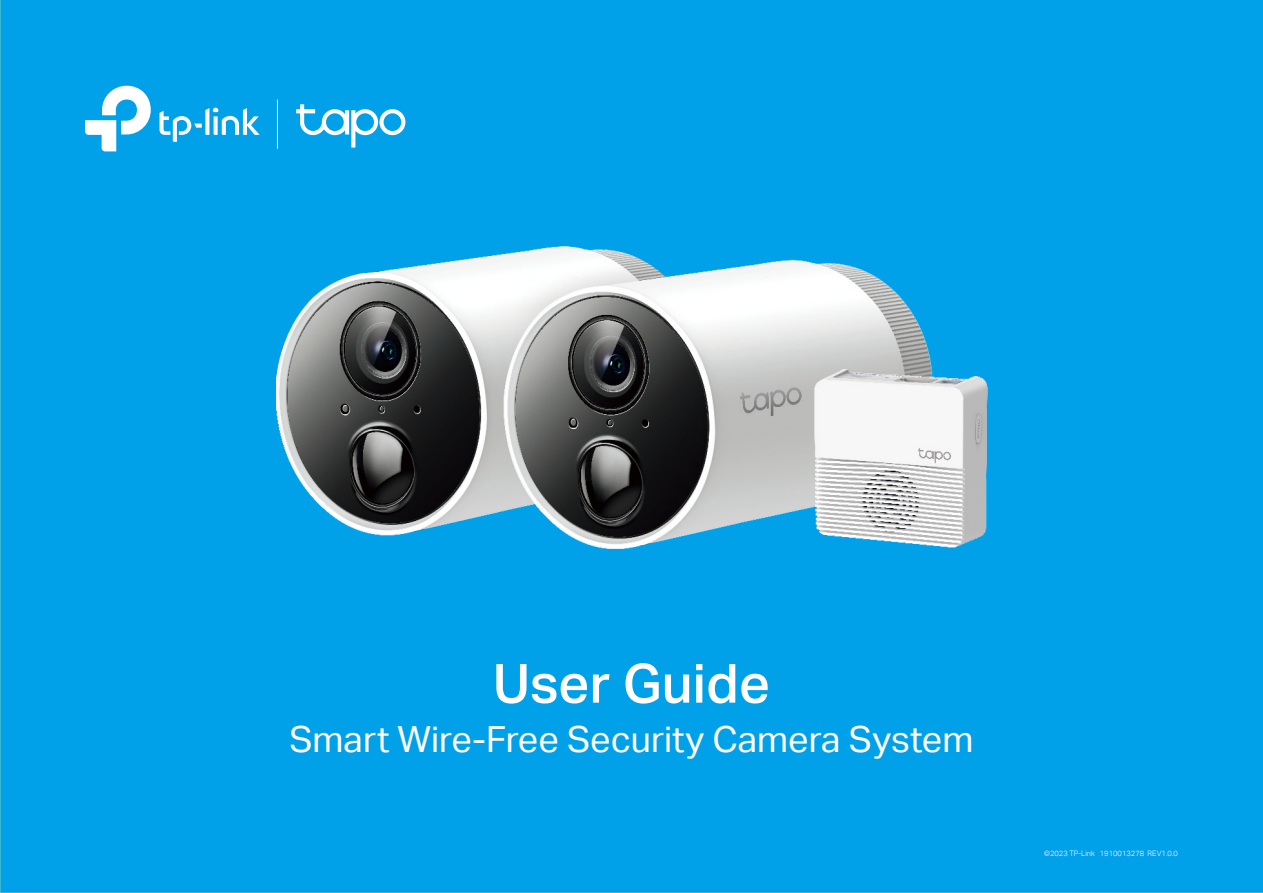
<style>
.page{position:relative;width:1263px;height:893px;background:#00a1e9}
.page>*{position:absolute;margin:0;border:0;box-sizing:border-box;transform-origin:0 0}
.t1{font:54px "TP Link Aktiv Medium";color:#fff}
.t2{font:36px "TP Link Aktiv Regular";color:#fff}
.t3{font:7.5px "TP Link Aktiv Light";color:#fff}
</style>
<div class="page">
<img style="left:276px;top:210px;width:669px;height:368px">
<img style="left:753px;top:336px;width:296px;height:237px">
<hr style="left:277px;top:100px;width:1px;height:49px;background:#fff">
<svg style="left:296px;top:104px;width:109px;height:44px"></svg>
<svg style="left:159px;top:108px;width:101px;height:34px"></svg>
<svg style="left:85px;top:86px;width:66px;height:65px"></svg>
<h1 class="t1" style="left:493px;top:652px;width:279px">User Guide</h1>
<p class="t2" style="left:289px;top:718px;width:685px">Smart Wire-Free Security Camera System</p>
<p class="t3" style="left:1044px;top:849px;width:135px">©2023 TP-Link 1910013278 REV1.0.0</p>
</div>
